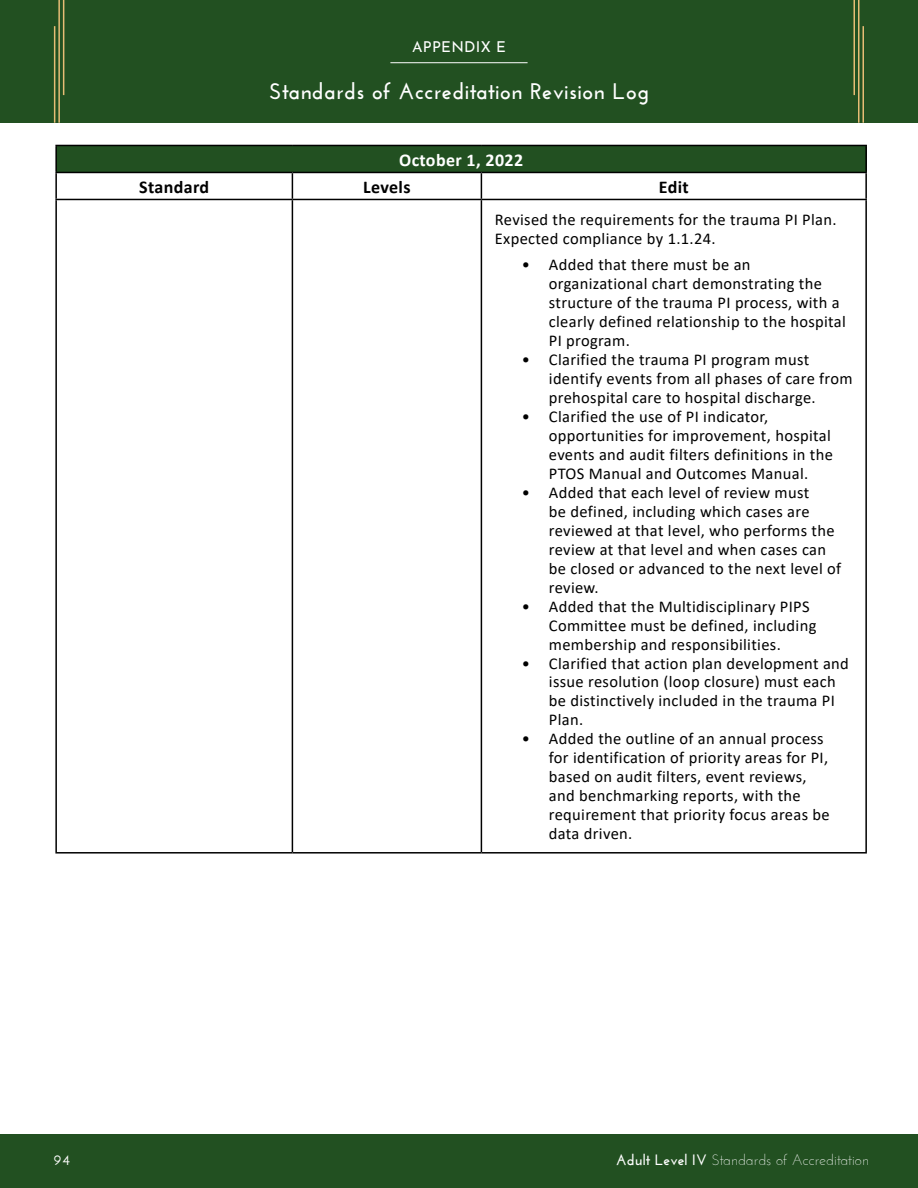
<style>
.page{position:relative;width:918px;height:1188px;background:#fff}
.page>*{position:absolute;margin:0;border:0;box-sizing:border-box;transform-origin:0 0}
.t1{font:700 22.5px "Josefin Sans";letter-spacing:.02em;color:#fff}
.t2{font:700 18px "Calibri";letter-spacing:.02em;color:#000}
.t3{font:700 18px "Calibri";letter-spacing:.02em;color:#fff}
.t4{font:16.5px/18.9px "Calibri";letter-spacing:.02em;color:#000}
.t5{font:300 15px "Josefin Sans";color:#fff}
.t6{font:15px "Josefin Sans";letter-spacing:.02em;color:#fff}
.t7{font:600 15px "Josefin Sans";color:#fff}
.s1{font-weight:700}
</style>
<div class="page">
<div style="left:0;top:0;width:918px;height:123px;background:#225021"></div>
<hr style="left:54px;top:26px;width:1px;height:97px;background:#e6bc75">
<hr style="left:862px;top:26px;width:2px;height:97px;background:#e6bc75">
<hr style="left:58px;top:0;width:2px;height:123px;background:#e6bc75">
<hr style="left:858px;top:0;width:2px;height:123px;background:#e6bc75">
<hr style="left:63px;top:0;width:1px;height:95px;background:#e6bc75">
<hr style="left:854px;top:0;width:1px;height:95px;background:#e6bc75">
<div style="left:0;top:1134px;width:918px;height:54px;background:#225021"></div>
<hr style="left:390px;top:62px;width:138px;height:1px;background:#fff">
<div style="left:56px;top:145px;width:810px;height:27px;background:#225021"></div>
<hr style="left:55px;top:145px;width:237px;height:1px;background:#000">
<hr style="left:55px;top:146px;width:2px;height:26px;background:#000">
<hr style="left:292px;top:145px;width:189px;height:1px;background:#000">
<hr style="left:481px;top:145px;width:386px;height:1px;background:#000">
<hr style="left:865px;top:146px;width:2px;height:26px;background:#000">
<hr style="left:55px;top:172px;width:237px;height:1px;background:#000">
<hr style="left:55px;top:173px;width:2px;height:26px;background:#000">
<hr style="left:292px;top:172px;width:189px;height:1px;background:#000">
<svg style="left:292px;top:173px;width:1px;height:26px"></svg>
<hr style="left:481px;top:172px;width:386px;height:1px;background:#000">
<svg style="left:481px;top:173px;width:1px;height:26px"></svg>
<hr style="left:865px;top:173px;width:2px;height:26px;background:#000">
<hr style="left:55px;top:199px;width:237px;height:1px;background:#000">
<hr style="left:55px;top:200px;width:2px;height:652px;background:#000">
<hr style="left:292px;top:199px;width:189px;height:1px;background:#000">
<hr style="left:292px;top:200px;width:1px;height:652px;background:#000">
<hr style="left:481px;top:199px;width:386px;height:1px;background:#000">
<hr style="left:481px;top:200px;width:1px;height:652px;background:#000">
<hr style="left:865px;top:200px;width:2px;height:652px;background:#000">
<hr style="left:55px;top:852px;width:237px;height:2px;background:#000">
<hr style="left:292px;top:852px;width:189px;height:2px;background:#000">
<hr style="left:481px;top:852px;width:386px;height:2px;background:#000">
<p class="t6" style="left:412px;top:34px;width:95px">APPENDIX E</p>
<h1 class="t1" style="left:269px;top:78px;width:382px">Standards of Accreditation Revision Log</h1>
<p class="t3" style="left:399px;top:147px;width:126px">October 1, 2022</p>
<p class="t2" style="left:139px;top:174px;width:72px">Standard</p>
<p class="t2" style="left:363px;top:174px;width:49px">Levels</p>
<p class="t2" style="left:659px;top:174px;width:31px">Edit</p>
<p class="t4" style="left:495px;top:210px;width:343px">Revised the requirements for the trauma PI Plan.<br>Expected compliance by 1.1.24.</p>
<p class="t4" style="left:549px;top:255px;width:299px;text-indent:-27px">• Added that there must be an organizational chart demonstrating the structure of the trauma PI process, with a clearly defined relationship to the hospital PI program.</p>
<p class="t4" style="left:549px;top:350px;width:305px;text-indent:-27px">• Clarified the trauma PI program must identify events from all phases of care from prehospital care to hospital discharge.</p>
<p class="t4" style="left:549px;top:407px;width:286px;text-indent:-27px">• Clarified the use of PI indicator, opportunities for improvement, hospital events and audit filters definitions in the PTOS Manual and Outcomes Manual.</p>
<p class="t4" style="left:549px;top:482px;width:294px;text-indent:-27px">• Added that each level of review must<br>be defined, including which cases are reviewed at that level, who performs the review at that level and when cases can be closed or advanced to the next level of review.</p>
<p class="t4" style="left:549px;top:596px;width:269px;text-indent:-27px">• Added that the Multidisciplinary PIPS<br>Committee must be defined, including membership and responsibilities.</p>
<p class="t4" style="left:549px;top:653px;width:302px;text-indent:-27px">• Clarified that action plan development and issue resolution (loop closure) must each be distinctively included in the trauma PI Plan.</p>
<p class="t4" style="left:549px;top:729px;width:282px;text-indent:-27px">• Added the outline of an annual process for identification of priority areas for PI, based on audit filters, event reviews, and benchmarking reports, with the requirement that priority focus areas be data driven.</p>
<p class="t7" style="left:54px;top:1150px;width:18px">94</p>
<p class="t5" style="left:616px;top:1150px;width:255px"><span class="s1">Adult Level IV</span> Standards of Accreditation</p>
</div>
